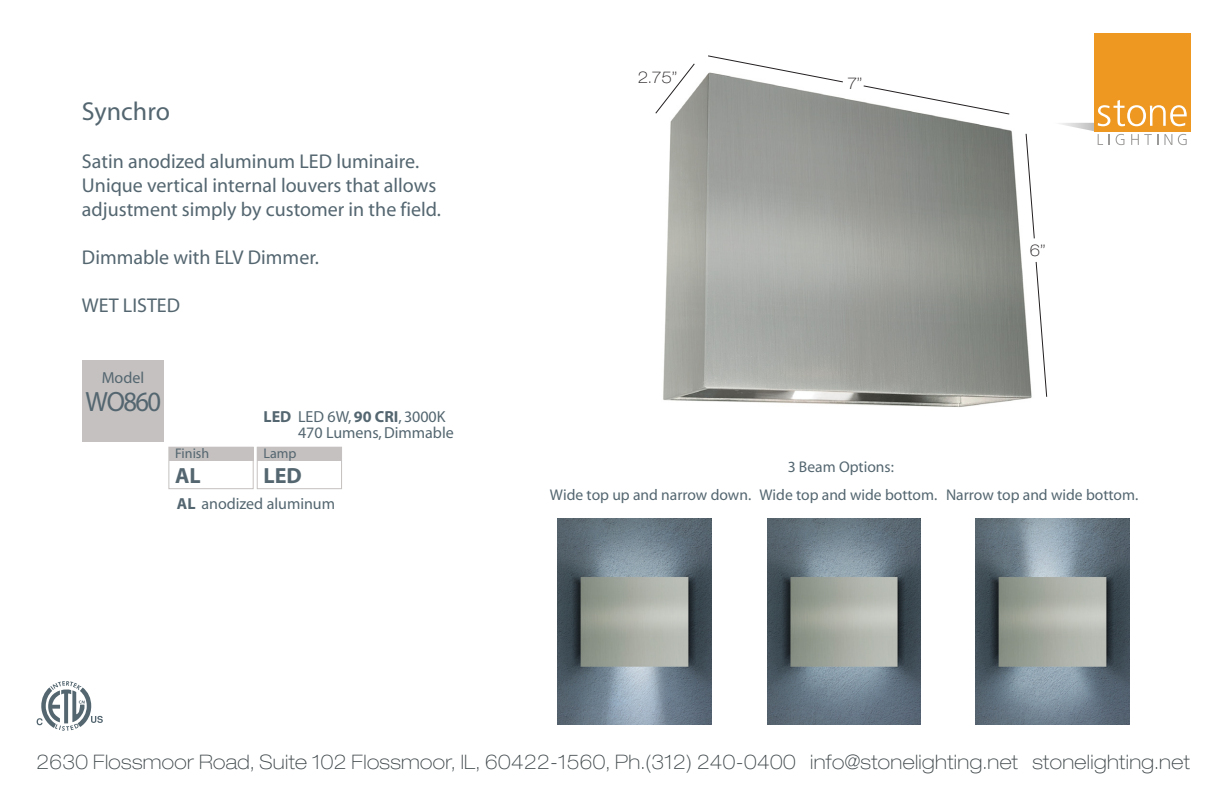
<style>
.page{position:relative;width:1224px;height:794px;background:#fff}
.page>*{position:absolute;margin:0;border:0;box-sizing:border-box;transform-origin:0 0}
.t1{font:28px "Myriad";letter-spacing:-.06em;color:#546670;scale:.95 1}
.t2{font:26px "Myriad";color:#546670}
.t3{font:700 22px "Myriad";color:#546670}
.t4{font:20px/24px "Myriad";color:#546670}
.t5{font:100 expanded 20px "Helvetica Neue LT Std";letter-spacing:.02em;color:#3f474a}
.t6{font:16px/16px "Myriad";color:#546670}
.t7{font:100 expanded 16px "Helvetica Neue LT Std";color:#231f20}
.t8{font:15.6px/28px "Myriad";color:#546670;text-align:center}
.t9{font:14px "Myriad";color:#546670}
.s1{font-weight:700}
</style>
<div class="page">
<img style="left:663px;top:75px;width:385px;height:332px">
<svg style="left:707px;top:55px;width:137px;height:28px"></svg>
<svg style="left:863px;top:85px;width:147px;height:30px"></svg>
<svg style="left:1035px;top:261px;width:12px;height:136px"></svg>
<svg style="left:1025px;top:133px;width:10px;height:106px"></svg>
<svg style="left:655px;top:63px;width:40px;height:51px"></svg>
<div style="left:1095px;top:33px;width:96px;height:98px;background:#ee9821"></div>
<svg style="left:1059px;top:100px;width:132px;height:45px"></svg>
<svg style="left:37px;top:681px;width:66px;height:50px"></svg>
<img style="left:558px;top:519px;width:153px;height:205px">
<img style="left:767px;top:519px;width:154px;height:205px">
<img style="left:976px;top:519px;width:154px;height:205px">
<div style="left:168px;top:447px;width:86px;height:42px;border:1px solid #c5c1c0"></div>
<div style="left:169px;top:447px;width:84px;height:14px;background:#c5c1c0"></div>
<div style="left:257px;top:447px;width:85px;height:42px;border:1px solid #c5c1c0"></div>
<div style="left:257px;top:447px;width:85px;height:14px;background:#c5c1c0"></div>
<div style="left:82px;top:360px;width:82px;height:82px;background:#c5c1c0"></div>
<h2 class="t2" style="left:82px;top:98px;width:89px">Synchro</h2>
<p class="t4" style="left:82px;top:150px;width:360px">Satin anodized aluminum LED luminaire.<br>Unique vertical internal louvers that allows adjustment simply by customer in the field.</p>
<p class="t4" style="left:82px;top:246px;width:238px">Dimmable with ELV Dimmer.</p>
<p class="t4" style="left:82px;top:294px;width:100px">WET LISTED</p>
<p class="t6" style="left:102px;top:370px;width:44px">Model</p>
<h1 class="t1" style="left:85px;top:388px;width:81px">WO860</h1>
<p class="t6" style="left:298px;top:410px;width:157px;text-indent:-34px"><span class="s1">LED</span> LED 6W, <span class="s1">90 CRI</span>, 3000K<br>470 Lumens, Dimmable</p>
<p class="t9" style="left:175px;top:446px;width:36px">Finish</p>
<p class="t3" style="left:175px;top:464px;width:27px">AL</p>
<p class="t6" style="left:177px;top:496px;width:160px"><span class="s1">AL</span> anodized aluminum</p>
<p class="t9" style="left:264px;top:446px;width:34px">Lamp</p>
<p class="t3" style="left:264px;top:464px;width:40px">LED</p>
<p class="t7" style="left:638px;top:67px;width:41px">2.75”</p>
<p class="t7" style="left:847px;top:74px;width:17px">7”</p>
<p class="t7" style="left:1030px;top:241px;width:17px">6”</p>
<p class="t8" style="left:550px;top:453px;width:590px">3 Beam Options:<br>Wide top up and narrow down. Wide top and wide bottom. Narrow top and wide bottom.</p>
<p class="t5" style="left:37px;top:749px;width:1155px">2630 Flossmoor Road, Suite 102 Flossmoor, IL, 60422-1560, Ph.(312) 240-0400 info@stonelighting.net stonelighting.net</p>
</div>
